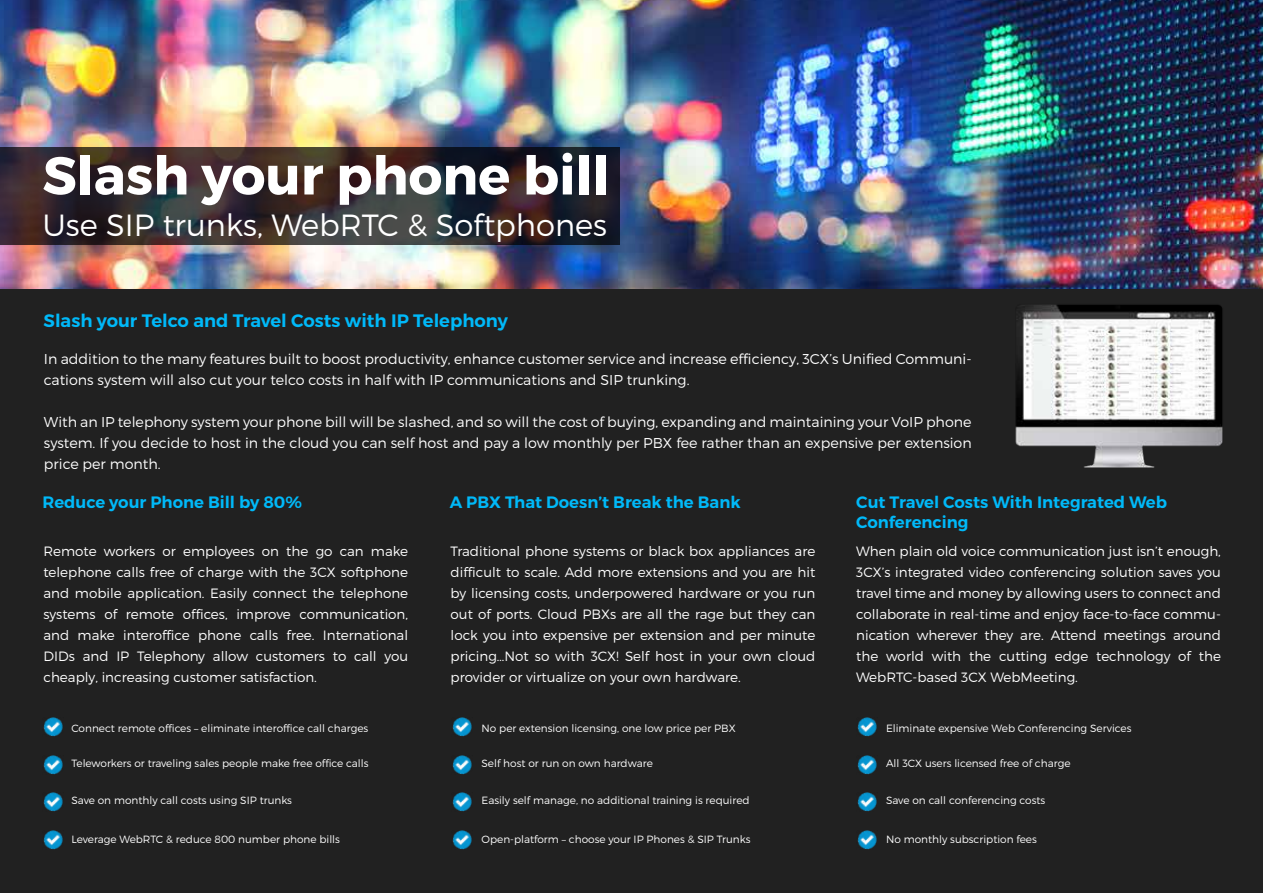
<style>
.page{position:relative;width:1263px;height:893px;background:#fff}
.page>*{position:absolute;margin:0;border:0;box-sizing:border-box;transform-origin:0 0}
.t1{font:700 53.25px "Montserrat";color:#fff}
.t2{font:300 30.6px "Montserrat";color:#fff}
.t3{font:600 18px "Montserrat";color:#00b9f9}
.t4{font:600 16.5px/19.8px "Montserrat";color:#00b9f9}
.t5{font:300 14.25px/21px "Montserrat";color:#fff}
.t6{font:300 13.5px/21px "Montserrat";color:#fff;text-align:justify}
.t7{font:300 10.5px "Montserrat";color:#fff}
</style>
<div class="page">
<img style="left:0;top:0;width:1263px;height:290px">
<div style="left:0;top:290px;width:1263px;height:603px;background:#212121"></div>
<img style="left:1015px;top:305px;width:208px;height:163px">
<svg style="left:0;top:147px;width:619px;height:98px;background:#32292c"></svg>
<img style="left:43px;top:717px;width:20px;height:19px">
<img style="left:43px;top:830px;width:20px;height:19px">
<img style="left:43px;top:793px;width:20px;height:19px">
<img style="left:43px;top:755px;width:20px;height:19px">
<img style="left:452px;top:717px;width:20px;height:19px">
<img style="left:452px;top:830px;width:20px;height:19px">
<img style="left:452px;top:793px;width:20px;height:19px">
<img style="left:452px;top:755px;width:20px;height:19px">
<img style="left:857px;top:717px;width:20px;height:19px">
<img style="left:857px;top:830px;width:20px;height:19px">
<img style="left:857px;top:793px;width:20px;height:19px">
<img style="left:857px;top:755px;width:20px;height:19px">
<h1 class="t1" style="left:42px;top:143px;width:569px">Slash your phone bill</h1>
<h2 class="t2" style="left:42px;top:207px;width:566px">Use SIP trunks, WebRTC &amp; Softphones</h2>
<h3 class="t3" style="left:44px;top:309px;width:466px">Slash your Telco and Travel Costs with IP Telephony</h3>
<p class="t5" style="left:44px;top:349px;width:929px">In addition to the many features built to boost productivity, enhance customer service and increase efficiency, 3CX’s Unified Communi&shy;cations system will also cut your telco costs in half with IP communications and SIP trunking.</p>
<p class="t5" style="left:44px;top:412px;width:929px;text-align:justify">With an IP telephony system your phone bill will be slashed, and so will the cost of buying, expanding and maintaining your VoIP phone system. If you decide to host in the cloud you can self host and pay a low monthly per PBX fee rather than an expensive per extension price per month.</p>
<p class="t4" style="left:42px;top:492px;width:261px">Reduce your Phone Bill by 80%</p>
<p class="t4" style="left:450px;top:492px;width:292px">A PBX That Doesn’t Break the Bank</p>
<p class="t4" style="left:856px;top:492px;width:312px">Cut Travel Costs With Integrated Web<br>Conferencing</p>
<p class="t6" style="left:43px;top:540px;width:366px">Remote workers or employees on the go can make telephone calls free of charge with the 3CX softphone and mobile application. Easily connect the telephone systems of remote offices, improve communication, and make interoffice phone calls free. International DIDs and IP Telephony allow customers to call you cheaply, increasing customer satisfaction.</p>
<p class="t6" style="left:451px;top:540px;width:366px">Traditional phone systems or black box appliances are difficult to scale. Add more extensions and you are hit by licensing costs, underpowered hardware or you run out of ports. Cloud PBXs are all the rage but they can lock you into expensive per extension and per minute pricing…Not so with 3CX! Self host in your own cloud provider or virtualize on your own hardware.</p>
<p class="t6" style="left:856px;top:540px;width:366px">When plain old voice communication just isn’t enough, 3CX’s integrated video conferencing solution saves you travel time and money by allowing users to connect and collaborate in real-time and enjoy face-to-face commu&shy;nication wherever they are. Attend meetings around the world with the cutting edge technology of the WebRTC-based 3CX WebMeeting.</p>
<p class="t7" style="left:71px;top:721px;width:298px">Connect remote offices – eliminate interoffice call charges</p>
<p class="t7" style="left:71px;top:757px;width:298px">Teleworkers or traveling sales people make free office calls</p>
<p class="t7" style="left:71px;top:793px;width:222px">Save on monthly call costs using SIP trunks</p>
<p class="t7" style="left:71px;top:833px;width:270px">Leverage WebRTC &amp; reduce 800 number phone bills</p>
<p class="t7" style="left:886px;top:721px;width:247px">Eliminate expensive Web Conferencing Services</p>
<p class="t7" style="left:886px;top:757px;width:186px">All 3CX users licensed free of charge</p>
<p class="t7" style="left:886px;top:793px;width:161px">Save on call conferencing costs</p>
<p class="t7" style="left:886px;top:832px;width:152px">No monthly subscription fees</p>
<p class="t7" style="left:481px;top:721px;width:256px">No per extension licensing, one low price per PBX</p>
<p class="t7" style="left:481px;top:757px;width:173px">Self host or run on own hardware</p>
<p class="t7" style="left:481px;top:793px;width:270px">Easily self manage, no additional training is required</p>
<p class="t7" style="left:481px;top:833px;width:270px">Open-platform – choose your IP Phones &amp; SIP Trunks</p>
</div>
